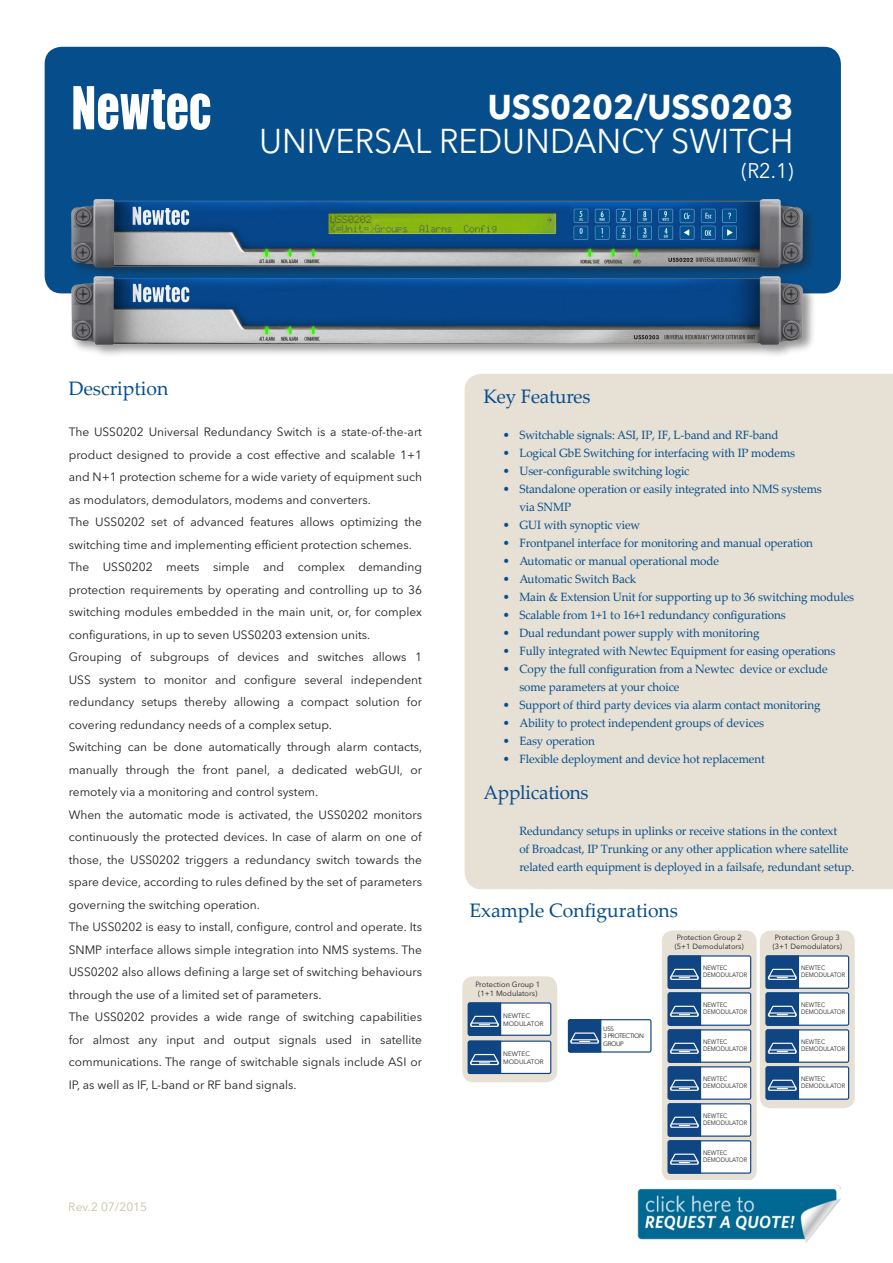
<style>
.page{position:relative;width:893px;height:1263px;background:#fff}
.page>*{position:absolute;margin:0;border:0;box-sizing:border-box;transform-origin:0 0}
.t1{font:34.2px "Avenir Next LT Pro";color:#fff;scale:.95 1}
.t2{font:700 34.2px "Avenir Next LT Pro";color:#fff;scale:.95 1}
.t3{font:21px "Avenir Next LT Pro";color:#fff;scale:.95 1}
.t4{font:19.5px "Palatino Linotype";color:#064e8b}
.t5{font:12px/22.5px "Avenir Next LT Pro";color:#231f20;text-align:justify}
.tabs{font:12px/18px "Palatino Linotype";letter-spacing:-.01em;color:#064e8b}
.t6{font:12px "Avenir Next LT Pro";color:#ac9c7a}
.tekst{font:7.5px "Avenir Next LT Pro";color:#231f20}
.tekst-2{font:6.45px "Avenir Next LT Pro";color:#231f20;scale:.9 1}
.tekst-3{font:6.45px "Avenir Next LT Pro";color:#231f20}
.tekst-4{font:6.45px "Avenir Next LT Pro";letter-spacing:-.07em;color:#231f20}
</style>
<div class="page">
<div style="left:462px;top:976px;width:95px;height:106px;background:#e6e0d5;border-radius:11px"></div>
<div style="left:662px;top:930px;width:95px;height:251px;background:#e6e0d5;border-radius:11px"></div>
<div style="left:760px;top:930px;width:95px;height:178px;background:#e6e0d5;border-radius:11px"></div>
<div style="left:45px;top:47px;width:796px;height:246px;background:#064e8b;border-radius:17px"></div>
<svg style="left:73px;top:86px;width:137px;height:44px"></svg>
<img style="left:71px;top:199px;width:741px;height:65px">
<img style="left:59px;top:264px;width:765px;height:91px">
<div style="left:465px;top:374px;width:428px;height:515px;background:#e6e0d5"></div>
<svg style="left:766px;top:955px;width:83px;height:145px;background:#a2b5cc"></svg>
<svg style="left:668px;top:955px;width:83px;height:219px;background:#a2b6cc"></svg>
<svg style="left:468px;top:1002px;width:83px;height:72px;background:#a2b5cc"></svg>
<svg style="left:568px;top:1019px;width:83px;height:33px"></svg>
<img style="left:636px;top:1180px;width:205px;height:63px">
<p class="t2" style="left:488px;top:86px;width:323px">USS0202/USS0203</p>
<p class="t1" style="left:259px;top:120px;width:564px">UNIVERSAL REDUNDANCY SWITCH</p>
<p class="t3" style="left:741px;top:158px;width:56px">(R2.1)</p>
<p class="t4" style="left:69px;top:374px;width:101px">Description</p>
<p class="t5" style="left:69px;top:421px;width:355px">The USS0202 Universal Redundancy Switch is a state-of-the-art product designed to provide a cost effective and scalable 1+1 and N+1 protection scheme for a wide variety of equipment such as modulators, demodulators, modems and converters.</p>
<p class="t5" style="left:69px;top:511px;width:355px">The USS0202 set of advanced features allows optimizing the switching time and implementing efficient protection schemes.</p>
<p class="t5" style="left:69px;top:556px;width:355px">The USS0202 meets simple and complex demanding protection requirements by operating and controlling up to 36 switching modules embedded in the main unit, or, for complex configurations, in up to seven USS0203 extension units.</p>
<p class="t5" style="left:69px;top:646px;width:355px">Grouping of subgroups of devices and switches allows 1<br>USS system to monitor and configure several independent redundancy setups thereby allowing a compact solution for covering redundancy needs of a complex setup.</p>
<p class="t5" style="left:69px;top:736px;width:355px">Switching can be done automatically through alarm contacts, manually through the front panel, a dedicated webGUI, or remotely via a monitoring and control system.</p>
<p class="t5" style="left:69px;top:803px;width:355px">When the automatic mode is activated, the USS0202 monitors continuously the protected devices. In case of alarm on one of those, the USS0202 triggers a redundancy switch towards the spare device, according to rules defined by the set of parameters governing the switching operation.</p>
<p class="t5" style="left:69px;top:916px;width:355px">The USS0202 is easy to install, configure, control and operate. Its SNMP interface allows simple integration into NMS systems. The USS0202 also allows defining a large set of switching behaviours through the use of a limited set of parameters.</p>
<p class="t5" style="left:69px;top:1006px;width:355px">The USS0202 provides a wide range of switching capabilities for almost any input and output signals used in satellite communications. The range of switchable signals include ASI or IP, as well as IF, L-band or RF band signals.</p>
<p class="t6" style="left:69px;top:1200px;width:80px">Rev.2 07/2015</p>
<p class="t4" style="left:483px;top:382px;width:109px">Key Features</p>
<p class="tabs" style="left:503px;top:425px;width:277px">• Switchable signals: ASI, IP, IF, L-band and RF-band</p>
<p class="tabs" style="left:503px;top:443px;width:294px">• Logical GbE Switching for interfacing with IP modems</p>
<p class="tabs" style="left:503px;top:461px;width:188px">• User-configurable switching logic</p>
<p class="tabs" style="left:503px;top:479px;width:320px">• Standalone operation or easily integrated into NMS systems</p>
<p class="tabs" style="left:519px;top:497px;width:53px">via SNMP</p>
<p class="tabs" style="left:503px;top:515px;width:139px">• GUI with synoptic view</p>
<p class="tabs" style="left:503px;top:533px;width:312px">• Frontpanel interface for monitoring and manual operation</p>
<p class="tabs" style="left:503px;top:551px;width:218px">• Automatic or manual operational mode</p>
<p class="tabs" style="left:503px;top:569px;width:135px">• Automatic Switch Back</p>
<p class="tabs" style="left:503px;top:587px;width:353px">• Main &amp; Extension Unit for supporting up to 36 switching modules</p>
<p class="tabs" style="left:503px;top:605px;width:284px">• Scalable from 1+1 to 16+1 redundancy configurations</p>
<p class="tabs" style="left:503px;top:623px;width:258px">• Dual redundant power supply with monitoring</p>
<p class="tabs" style="left:503px;top:641px;width:334px">• Fully integrated with Newtec Equipment for easing operations</p>
<p class="tabs" style="left:519px;top:659px;width:310px;text-indent:-16px">• Copy the full configuration from a Newtec device or exclude some parameters at your choice</p>
<p class="tabs" style="left:503px;top:695px;width:319px">• Support of third party devices via alarm contact monitoring</p>
<p class="tabs" style="left:503px;top:713px;width:263px">• Ability to protect independent groups of devices</p>
<p class="tabs" style="left:503px;top:731px;width:93px">• Easy operation</p>
<p class="tabs" style="left:503px;top:749px;width:263px">• Flexible deployment and device hot replacement</p>
<p class="t4" style="left:483px;top:778px;width:107px">Applications</p>
<p class="tabs" style="left:519px;top:821px;width:336px">Redundancy setups in uplinks or receive stations in the context<br>of Broadcast, IP Trunking or any other application where satellite related earth equipment is deployed in a failsafe, redundant setup.</p>
<p class="t4" style="left:469px;top:897px;width:210px">Example Configurations</p>
<p class="tekst" style="left:475px;top:980px;width:66px">Protection Group 1</p>
<p class="tekst" style="left:478px;top:989px;width:61px">(1+1 Modulators)</p>
<p class="tekst-3" style="left:503px;top:1012px;width:28px">NEWTEC</p>
<p class="tekst-3" style="left:503px;top:1020px;width:42px">MODULATOR</p>
<p class="tekst-3" style="left:503px;top:1050px;width:28px">NEWTEC</p>
<p class="tekst-3" style="left:503px;top:1058px;width:42px">MODULATOR</p>
<p class="tekst-3" style="left:603px;top:1024px;width:12px">USS</p>
<p class="tekst-4" style="left:603px;top:1032px;width:42px">3 PROTECTION</p>
<p class="tekst-3" style="left:603px;top:1040px;width:22px">GROUP</p>
<p class="tekst" style="left:677px;top:933px;width:66px">Protection Group 2</p>
<p class="tekst" style="left:675px;top:942px;width:71px">(5+1 Demodulators)</p>
<p class="tekst" style="left:775px;top:933px;width:66px">Protection Group 3</p>
<p class="tekst" style="left:773px;top:942px;width:71px">(3+1 Demodulators)</p>
<p class="tekst-2" style="left:703px;top:964px;width:28px">NEWTEC</p>
<p class="tekst-2" style="left:703px;top:971px;width:51px">DEMODULATOR</p>
<p class="tekst-2" style="left:801px;top:964px;width:28px">NEWTEC</p>
<p class="tekst-2" style="left:801px;top:971px;width:51px">DEMODULATOR</p>
<p class="tekst-2" style="left:703px;top:1000px;width:28px">NEWTEC</p>
<p class="tekst-2" style="left:703px;top:1008px;width:51px">DEMODULATOR</p>
<p class="tekst-2" style="left:801px;top:1000px;width:28px">NEWTEC</p>
<p class="tekst-2" style="left:801px;top:1008px;width:51px">DEMODULATOR</p>
<p class="tekst-2" style="left:703px;top:1037px;width:28px">NEWTEC</p>
<p class="tekst-2" style="left:703px;top:1045px;width:51px">DEMODULATOR</p>
<p class="tekst-2" style="left:801px;top:1037px;width:28px">NEWTEC</p>
<p class="tekst-2" style="left:801px;top:1045px;width:51px">DEMODULATOR</p>
<p class="tekst-2" style="left:703px;top:1074px;width:28px">NEWTEC</p>
<p class="tekst-2" style="left:703px;top:1082px;width:51px">DEMODULATOR</p>
<p class="tekst-2" style="left:801px;top:1074px;width:28px">NEWTEC</p>
<p class="tekst-2" style="left:801px;top:1082px;width:51px">DEMODULATOR</p>
<p class="tekst-2" style="left:703px;top:1111px;width:28px">NEWTEC</p>
<p class="tekst-2" style="left:703px;top:1119px;width:51px">DEMODULATOR</p>
<p class="tekst-2" style="left:703px;top:1148px;width:28px">NEWTEC</p>
<p class="tekst-2" style="left:703px;top:1156px;width:51px">DEMODULATOR</p>
</div>
